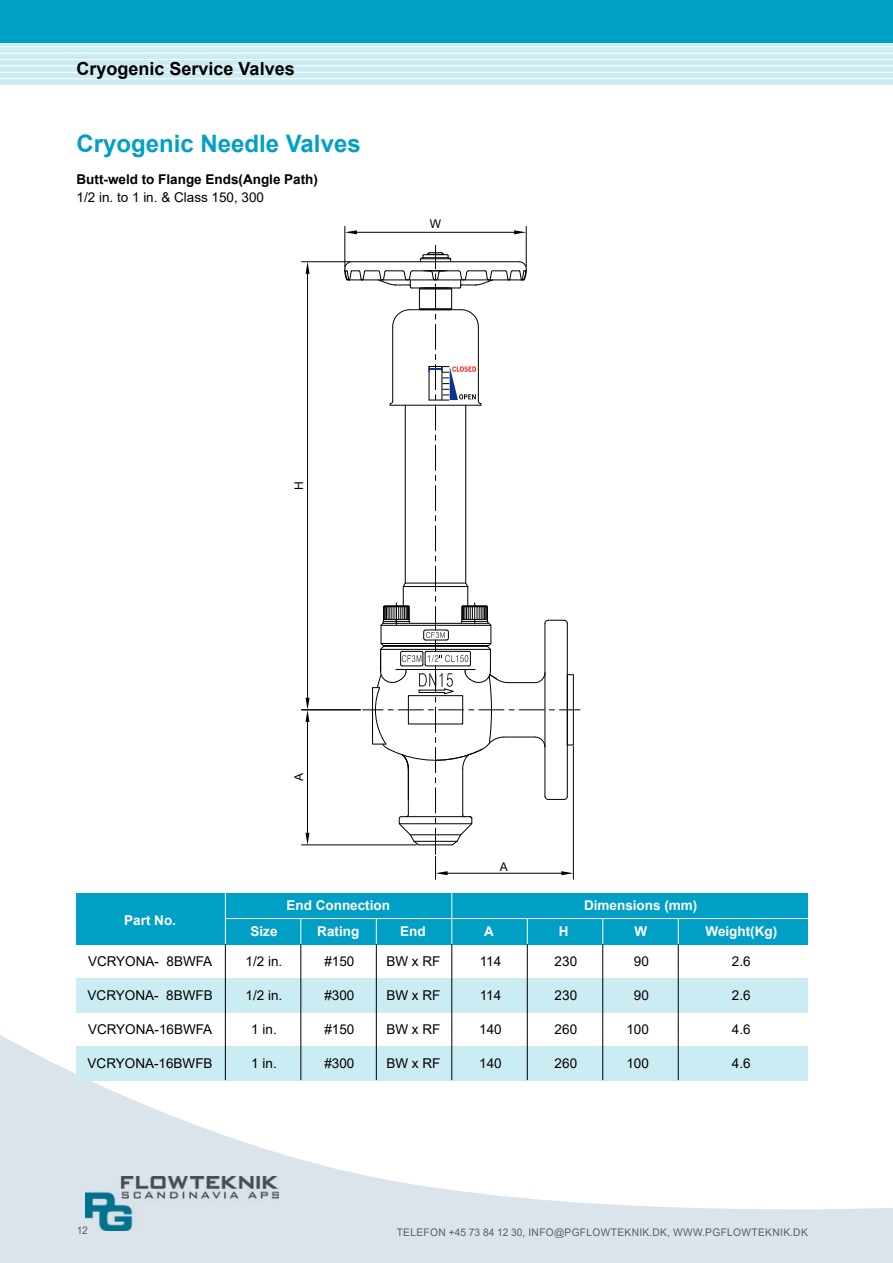
<style>
.page{position:relative;width:893px;height:1263px;background:#fff}
.page>*{position:absolute;margin:0;border:0;box-sizing:border-box;transform-origin:0 0}
.t1{font:700 24px "Arial";color:#00a0c6}
.t2{font:700 18px "Arial";color:#000}
.t3{font:13.5px "Arial";color:#000}
.t4{font:700 13.5px "Arial";color:#fff}
.t5{font:700 13.5px "Arial";color:#000}
.t6{font:12px "Arial";color:#000}
.t7{font:10.5px "Arial";letter-spacing:.035em;color:#000}
</style>
<div class="page">
<svg style="left:0;top:1035px;width:893px;height:228px"></svg>
<img style="left:85px;top:1177px;width:194px;height:53px">
<div style="left:0;top:21px;width:893px;height:64px;background:#ccecf4"></div>
<hr style="left:0;top:46px;width:893px;height:1px;background:#fff">
<hr style="left:0;top:53px;width:893px;height:1px;background:#fff">
<hr style="left:0;top:59px;width:893px;height:1px;background:#fff">
<hr style="left:0;top:65px;width:893px;height:1px;background:#fff">
<hr style="left:0;top:72px;width:893px;height:1px;background:#fff">
<hr style="left:0;top:78px;width:893px;height:1px;background:#fff">
<div style="left:0;top:0;width:893px;height:43px;background:#00a0c6"></div>
<div style="left:77px;top:893px;width:731px;height:51px;background:#00a0c6"></div>
<div style="left:77px;top:978px;width:731px;height:34px;background:#ccecf4"></div>
<div style="left:77px;top:1046px;width:731px;height:34px;background:#ccecf4"></div>
<hr style="left:225px;top:944px;width:1px;height:136px;background:#000">
<hr style="left:225px;top:893px;width:1px;height:51px;background:#fff">
<hr style="left:301px;top:944px;width:1px;height:136px;background:#000">
<svg style="left:300px;top:919px;width:1px;height:25px"></svg>
<hr style="left:376px;top:944px;width:1px;height:136px;background:#000">
<svg style="left:376px;top:919px;width:1px;height:25px"></svg>
<hr style="left:452px;top:944px;width:1px;height:136px;background:#000">
<hr style="left:451px;top:893px;width:1px;height:51px;background:#fff">
<hr style="left:527px;top:944px;width:1px;height:136px;background:#000">
<svg style="left:527px;top:919px;width:1px;height:25px"></svg>
<hr style="left:602px;top:944px;width:1px;height:136px;background:#000">
<svg style="left:602px;top:919px;width:1px;height:25px"></svg>
<hr style="left:678px;top:944px;width:1px;height:136px;background:#000">
<svg style="left:678px;top:919px;width:1px;height:25px"></svg>
<hr style="left:225px;top:918px;width:583px;height:1px;background:#fff">
<hr style="left:392px;top:327px;width:1px;height:74px;background:#000">
<hr style="left:478px;top:327px;width:1px;height:74px;background:#000">
<svg style="left:344px;top:245px;width:183px;height:114px"></svg>
<hr style="left:345px;top:226px;width:1px;height:41px;background:#000">
<hr style="left:526px;top:226px;width:1px;height:41px;background:#000">
<hr style="left:357px;top:232px;width:157px;height:1px;background:#000">
<svg style="left:345px;top:230px;width:12px;height:4px"></svg>
<svg style="left:514px;top:230px;width:12px;height:4px"></svg>
<hr style="left:301px;top:261px;width:49px;height:1px;background:#000">
<hr style="left:307px;top:274px;width:1px;height:424px;background:#000">
<svg style="left:306px;top:262px;width:4px;height:12px"></svg>
<svg style="left:363px;top:365px;width:217px;height:514px"></svg>
<hr style="left:301px;top:845px;width:116px;height:1px;background:#000">
<hr style="left:301px;top:709px;width:59px;height:1px;background:#000">
<hr style="left:307px;top:722px;width:1px;height:111px;background:#000">
<svg style="left:305px;top:833px;width:4px;height:12px"></svg>
<svg style="left:305px;top:698px;width:5px;height:24px"></svg>
<h2 class="t2" style="left:77px;top:56px;width:220px">Cryogenic Service Valves</h2>
<h1 class="t1" style="left:77px;top:126px;width:286px">Cryogenic Needle Valves</h1>
<p class="t5" style="left:77px;top:169px;width:243px">Butt-weld to Flange Ends(Angle Path)</p>
<p class="t3" style="left:77px;top:188px;width:189px">1/2 in. to 1 in. &amp; Class 150, 300</p>
<p class="t6" style="left:430px;top:216px;width:13px">W</p>
<p class="t6" style="left:291px;top:490px;width:10px;rotate:-90deg">H</p>
<p class="t6" style="left:291px;top:781px;width:10px;rotate:-90deg">A</p>
<p class="t4" style="left:286px;top:896px;width:105px">End Connection</p>
<p class="t6" style="left:500px;top:858px;width:10px">A</p>
<p class="t4" style="left:584px;top:896px;width:115px">Dimensions (mm)</p>
<p class="t4" style="left:124px;top:911px;width:53px">Part No.</p>
<p class="t3" style="left:88px;top:952px;width:126px">VCRYONA- 8BWFA</p>
<p class="t3" style="left:88px;top:986px;width:127px">VCRYONA- 8BWFB</p>
<p class="t3" style="left:88px;top:1020px;width:126px">VCRYONA-16BWFA</p>
<p class="t3" style="left:88px;top:1054px;width:127px">VCRYONA-16BWFB</p>
<p class="t4" style="left:250px;top:922px;width:29px">Size</p>
<p class="t4" style="left:317px;top:922px;width:43px">Rating</p>
<p class="t4" style="left:400px;top:922px;width:27px">End</p>
<p class="t4" style="left:484px;top:922px;width:11px">A</p>
<p class="t4" style="left:559px;top:922px;width:11px">H</p>
<p class="t4" style="left:634px;top:922px;width:14px">W</p>
<p class="t4" style="left:705px;top:922px;width:73px">Weight(Kg)</p>
<p class="t3" style="left:246px;top:952px;width:38px">1/2 in.</p>
<p class="t3" style="left:246px;top:986px;width:38px">1/2 in.</p>
<p class="t3" style="left:251px;top:1020px;width:27px">1 in.</p>
<p class="t3" style="left:251px;top:1054px;width:27px">1 in.</p>
<p class="t3" style="left:324px;top:952px;width:32px">#150</p>
<p class="t3" style="left:324px;top:986px;width:32px">#300</p>
<p class="t3" style="left:324px;top:1020px;width:32px">#150</p>
<p class="t3" style="left:324px;top:1054px;width:32px">#300</p>
<p class="t3" style="left:386px;top:952px;width:55px">BW x RF</p>
<p class="t3" style="left:386px;top:986px;width:55px">BW x RF</p>
<p class="t3" style="left:386px;top:1020px;width:55px">BW x RF</p>
<p class="t3" style="left:386px;top:1054px;width:55px">BW x RF</p>
<p class="t3" style="left:480px;top:952px;width:23px">114</p>
<p class="t3" style="left:480px;top:986px;width:23px">114</p>
<p class="t3" style="left:479px;top:1020px;width:24px">140</p>
<p class="t3" style="left:479px;top:1054px;width:24px">140</p>
<p class="t3" style="left:555px;top:952px;width:24px">230</p>
<p class="t3" style="left:555px;top:986px;width:24px">230</p>
<p class="t3" style="left:555px;top:1020px;width:24px">260</p>
<p class="t3" style="left:555px;top:1054px;width:24px">260</p>
<p class="t3" style="left:634px;top:952px;width:17px">90</p>
<p class="t3" style="left:634px;top:986px;width:17px">90</p>
<p class="t3" style="left:626px;top:1020px;width:24px">100</p>
<p class="t3" style="left:626px;top:1054px;width:24px">100</p>
<p class="t3" style="left:732px;top:952px;width:20px">2.6</p>
<p class="t3" style="left:732px;top:986px;width:20px">2.6</p>
<p class="t3" style="left:732px;top:1020px;width:20px">4.6</p>
<p class="t3" style="left:732px;top:1054px;width:20px">4.6</p>
<p class="t7" style="left:77px;top:1223px;width:13px">12</p>
<p class="t7" style="left:397px;top:1225px;width:413px">TELEFON +45 73 84 12 30, INFO@PGFLOWTEKNIK.DK, WWW.PGFLOWTEKNIK.DK</p>
</div>
